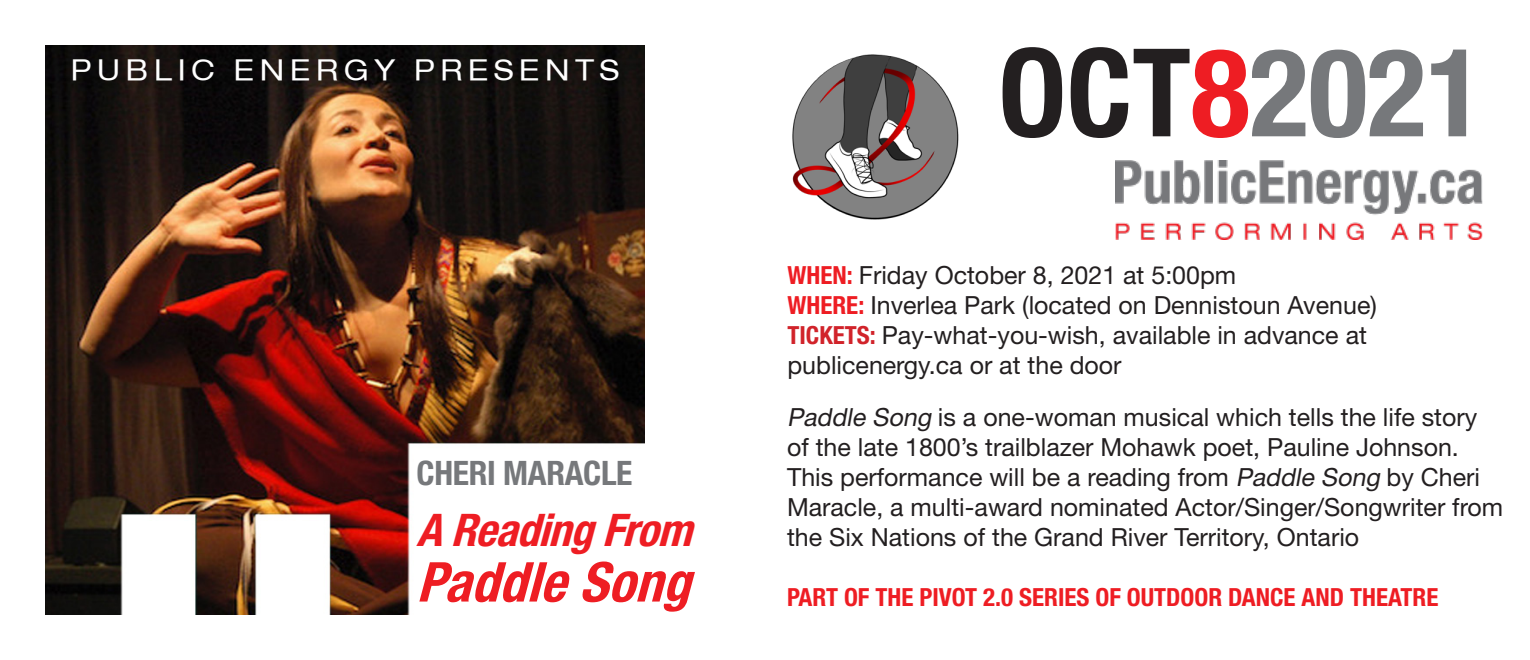
<style>
.page{position:relative;width:1530px;height:660px;background:#fff}
.page>*{position:absolute;margin:0;border:0;box-sizing:border-box;transform-origin:0 0}
.Date_big{font:700 condensed 122.5px "Helvetica Neue";color:#76787b}
.Artist_name_big{font:italic 700 condensed 55px "Helvetica Neue";color:#ee1d23}
.Artist_name_big-2{font:italic 700 condensed 45px "Helvetica Neue";color:#ee1d23}
.t1{font:700 condensed 33.75px "Helvetica Neue";letter-spacing:-.01em;color:#76787b}
.t2{font:expanded 28.75px "Helvetica Neue LT";letter-spacing:.2em;color:#fff}
.t3{font:25px/30px "Helvetica Neue";color:#231f20}
.t4{font:700 condensed 25px "Helvetica Neue";color:#ee1d23}
.s1{color:#231f20}
.s2{color:#ee1d23}
.s3{font-weight:700;font-stretch:condensed;color:#ee1d23}
.s4{font-weight:700;font-stretch:condensed;color:#d1232a}
.s5{font-style:italic}
</style>
<div class="page">
<img style="left:45px;top:45px;width:600px;height:570px">
<img style="left:1116px;top:161px;width:367px;height:79px">
<img style="left:792px;top:54px;width:167px;height:166px">
<p class="t2" style="left:71px;top:52px;width:550px">PUBLIC ENERGY PRESENTS</p>
<p class="t1" style="left:417px;top:452px;width:217px">CHERI MARACLE</p>
<p class="Artist_name_big-2" style="left:416px;top:503px;width:291px">AReadingFrom</p>
<p class="Artist_name_big" style="left:417px;top:549px;width:292px">PaddleSong</p>
<p class="Date_big" style="left:998px;top:19px;width:488px"><span class="s1">OCT</span><span class="s2">8</span>2021</p>
<p class="t3" style="left:788px;top:260px;width:450px"><span class="s3">WHEN:</span> Friday October 8, 2021 at 5:00pm</p>
<p class="t3" style="left:788px;top:290px;width:591px"><span class="s3">WHERE:</span> Inverlea Park (located on Dennistoun Avenue)</p>
<p class="t3" style="left:788px;top:320px;width:581px"><span class="s4">TICKETS:</span> Pay-what-you-wish, available in advance at publicenergy.ca or at the door</p>
<p class="t3" style="left:787px;top:402px;width:718px"><span class="s5">Paddle Song</span> is a one-woman musical which tells the life story of the late 1800’s trailblazer Mohawk poet, Pauline Johnson.<br>This performance will be a reading from <span class="s5">Paddle Song</span> by Cheri Maracle, a multi-award nominated Actor/Singer/Songwriter from the Six Nations of the Grand River Territory, Ontario</p>
<p class="t4" style="left:787px;top:582px;width:653px">PART OF THE PIVOT 2.0 SERIES OF OUTDOOR DANCE AND THEATRE</p>
</div>
